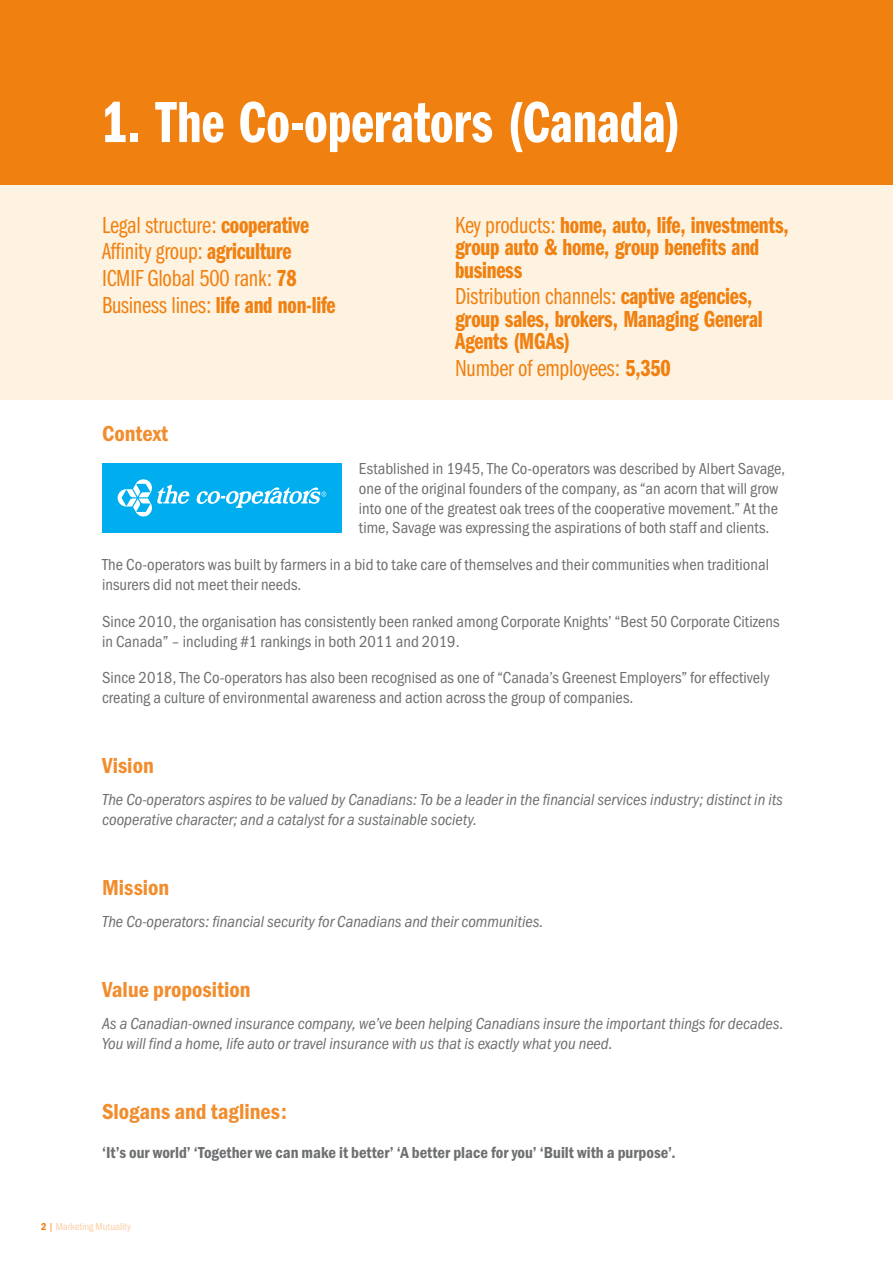
<style>
.page{position:relative;width:893px;height:1263px;background:#fff}
.page>*{position:absolute;margin:0;border:0;box-sizing:border-box;transform-origin:0 0}
.t1{font:60px "Franklin Gothic URW Com Dem";color:#fff}
.t2{font:24px/22.5px "Franklin Gothic URW Com Dem";letter-spacing:-.01em;color:#f0800f}
.t3{font:24px/26.7px "Franklin Gothic URW Com Boo";letter-spacing:-.01em;color:#f0800f}
.t4{font:22.5px "Franklin Gothic URW Con Dem";color:#f28d2d}
.t5{font:16.5px/19.8px "Franklin Gothic URW Con Boo";color:#6d6f71}
.t6{font:16.5px/19.8px "Franklin Gothic URW Con Boo Ita";color:#6d6f71}
.t7{font:16.5px "Franklin Gothic URW Con Dem";color:#6d6f71}
.t8{font:10.5px "Franklin Gothic URW Con Boo";color:#fbcfa5}
.s1{font-family:"Franklin Gothic URW Com Dem"}
.s2{font-family:"Franklin Gothic URW Com Boo"}
.s3{font-family:"Franklin Gothic URW Con Dem";color:#f0800f}
.s4{color:#f0800f}
</style>
<div class="page">
<div style="left:0;top:185px;width:893px;height:215px;background:#fef2e1"></div>
<div style="left:0;top:0;width:893px;height:185px;background:#f0800f"></div>
<div style="left:102px;top:463px;width:240px;height:69px;background:#00aeef"></div>
<svg style="left:118px;top:479px;width:208px;height:37px"></svg>
<h1 class="t1" style="left:102px;top:80px;width:580px">1. The Co-operators (Canada)</h1>
<h2 class="t3" style="left:102px;top:210px;width:208px">Legal structure: <span class="s1">cooperative<br></span>Affinity group: <span class="s1">agriculture<br></span>ICMIF Global 500 rank: <span class="s1">78</span></h2>
<h2 class="t2" style="left:102px;top:292px;width:235px"><span class="s2">Business lines:</span> life and non-life</h2>
<h3 class="t4" style="left:102px;top:419px;width:68px">Context</h3>
<h2 class="t2" style="left:455px;top:212px;width:335px"><span class="s2">Key products:</span> home, auto, life, investments, group auto &amp; home, group benefits and business</h2>
<h2 class="t3" style="left:455px;top:282px;width:299px">Distribution channels: <span class="s1">captive agencies,</span></h2>
<h2 class="t2" style="left:455px;top:306px;width:309px">group sales, brokers, Managing General<br>Agents (MGAs)</h2>
<h2 class="t3" style="left:455px;top:354px;width:217px">Number of employees: <span class="s1">5,350</span></h2>
<p class="t5" style="left:359px;top:458px;width:428px">Established in 1945, The Co-operators was described by Albert Savage, one of the original founders of the company, as “an acorn that will grow into one of the greatest oak trees of the cooperative movement.” At the time, Savage was expressing the aspirations of both staff and clients.</p>
<p class="t5" style="left:102px;top:554px;width:668px">The Co-operators was built by farmers in a bid to take care of themselves and their communities when traditional insurers did not meet their needs.</p>
<p class="t5" style="left:102px;top:611px;width:679px">Since 2010, the organisation has consistently been ranked among Corporate Knights’ “Best 50 Corporate Citizens in Canada” – including #1 rankings in both 2011 and 2019.</p>
<p class="t5" style="left:102px;top:668px;width:669px">Since 2018, The Co-operators has also been recognised as one of “Canada’s Greenest Employers” for effectively creating a culture of environmental awareness and action across the group of companies.</p>
<h3 class="t4" style="left:102px;top:750px;width:53px">Vision</h3>
<p class="t6" style="left:102px;top:790px;width:682px">The Co-operators aspires to be valued by Canadians: To be a leader in the financial services industry; distinct in its cooperative character; and a catalyst for a sustainable society.</p>
<h3 class="t4" style="left:102px;top:872px;width:69px">Mission</h3>
<p class="t6" style="left:102px;top:912px;width:443px">The Co-operators: financial security for Canadians and their communities.</p>
<h3 class="t4" style="left:102px;top:974px;width:150px">Value proposition</h3>
<p class="t6" style="left:102px;top:1014px;width:683px">As a Canadian-owned insurance company, we’ve been helping Canadians insure the important things for decades.<br>You will find a home, life auto or travel insurance with us that is exactly what you need.</p>
<h3 class="t4" style="left:102px;top:1096px;width:186px">Slogans and taglines:</h3>
<p class="t7" style="left:102px;top:1142px;width:575px">‘It’s our world’ ‘Together we can make it better’ ‘A better place for you’ ‘Built with a purpose’.</p>
<p class="t8" style="left:41px;top:1220px;width:91px"><span class="s3">2</span> <span class="s4">|</span> Marketing Mutuality</p>
</div>
